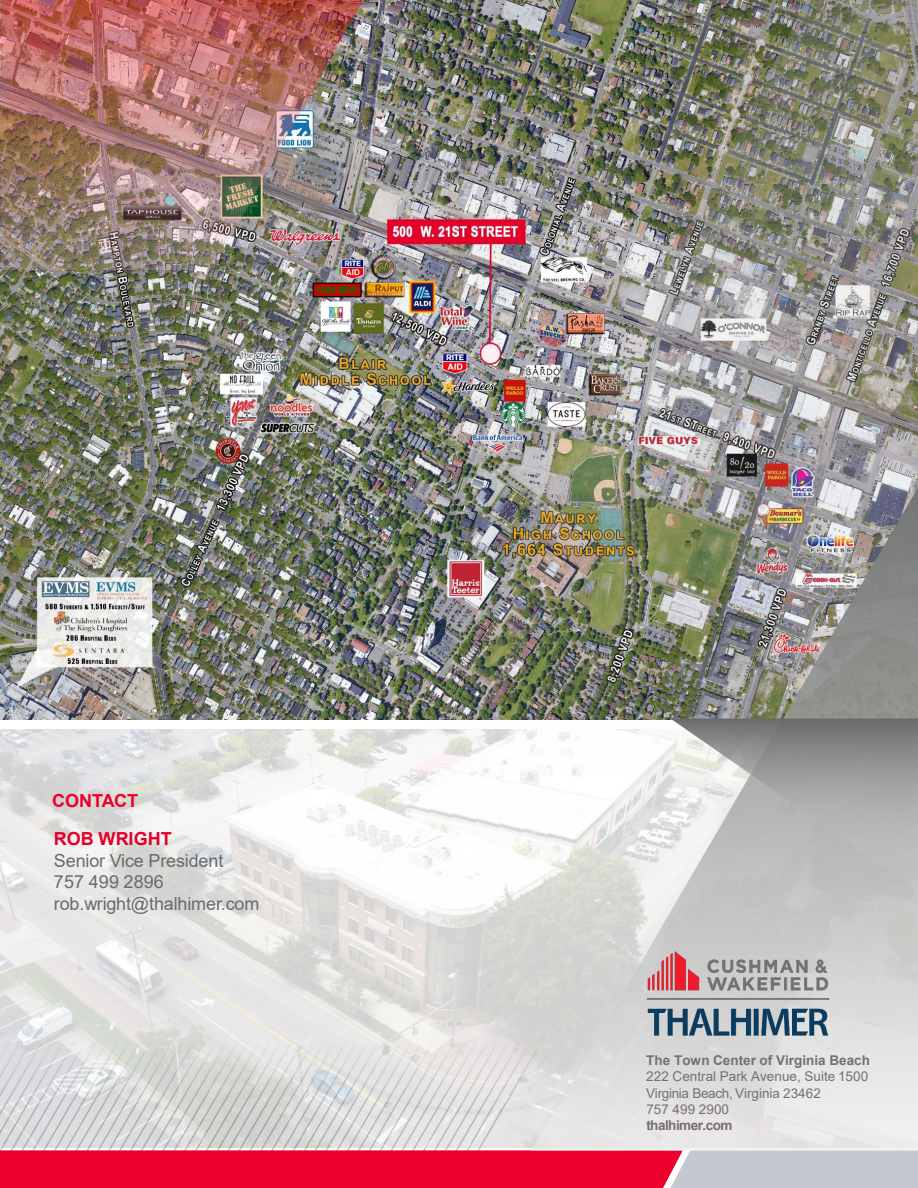
<style>
.page{position:relative;width:918px;height:1188px;background:#fff}
.page>*{position:absolute;margin:0;border:0;box-sizing:border-box;transform-origin:0 0}
.t1{font:18px "Arial";letter-spacing:-.005em;color:#696b6b}
.t2{font:700 18px "Arial";color:#e4002b}
.t3{font:700 18px "Arial";color:#ec002d}
.t4{font:13.5px/16.2px "Arial";letter-spacing:.005em;color:#77706e}
.t5{font:700 13.5px "Arial";color:#77706e}
.t6{font:700 13.5px "Arial";letter-spacing:-.04em;color:#77706e}
</style>
<div class="page">
<img style="left:0;top:1px;width:386px;height:719px">
<img style="left:0;top:729px;width:531px;height:418px">
<img style="left:1px;top:0;width:362px;height:270px">
<svg style="left:0;top:1151px;width:918px;height:37px;background:#e23658"></svg>
<svg style="left:531px;top:801px;width:387px;height:350px;background:#dcdddb"></svg>
<img style="left:386px;top:0;width:532px;height:801px">
<img style="left:631px;top:939px;width:215px;height:115px">
<svg style="left:670px;top:719px;width:248px;height:172px;background:#b2b3b2"></svg>
<p class="t3" style="left:52px;top:788px;width:88px">CONTACT</p>
<p class="t2" style="left:54px;top:826px;width:119px">ROB WRIGHT</p>
<p class="t1" style="left:54px;top:848px;width:171px">Senior Vice President</p>
<p class="t1" style="left:54px;top:870px;width:111px">757 499 2896</p>
<p class="t1" style="left:54px;top:891px;width:207px">rob.wright@thalhimer.com</p>
<p class="t5" style="left:646px;top:1051px;width:225px">The Town Center of Virginia Beach</p>
<p class="t4" style="left:646px;top:1068px;width:223px">222 Central Park Avenue, Suite 1500<br>Virginia Beach, Virginia 23462</p>
<p class="t4" style="left:646px;top:1101px;width:84px">757 499 2900</p>
<p class="t6" style="left:646px;top:1116px;width:88px">thalhimer.com</p>
</div>
